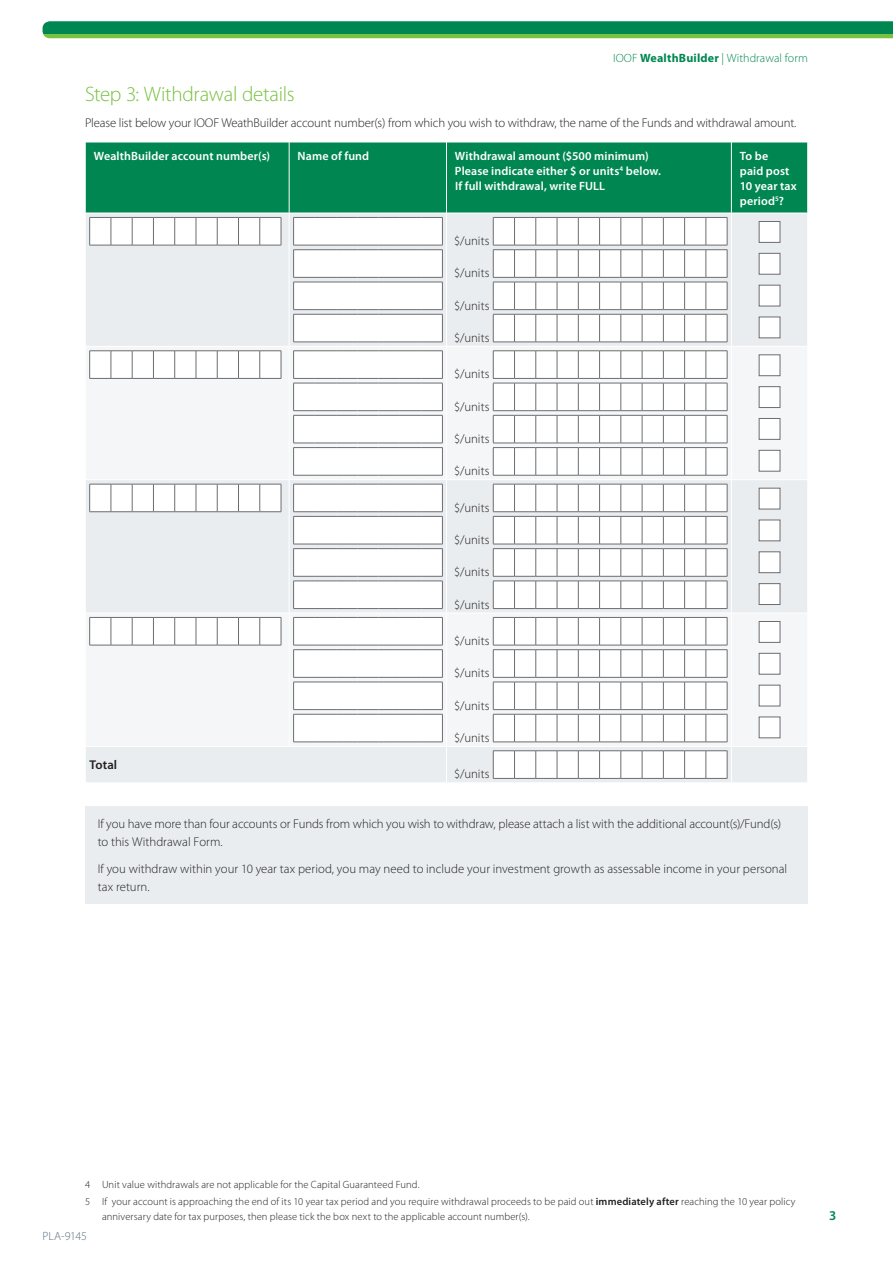
<style>
.page{position:relative;width:893px;height:1263px;background:#fff}
.page>*{position:absolute;margin:0;border:0;box-sizing:border-box;transform-origin:0 0}
.t1{font:300 21px "Myriad Pro";letter-spacing:-.015em;color:#79c142}
.t2{font:600 13.5px "Myriad Pro";color:#008751}
.t3{font:300 12.75px/18px "Myriad Pro";letter-spacing:-.005em;color:#231f20}
.t4{font:600 12.75px "Myriad Pro";letter-spacing:.005em;color:#231f20}
.t5{font:600 12px/15px "Myriad Pro";letter-spacing:.01em;color:#fff}
.t6{font:300 12px "Myriad Pro";letter-spacing:.01em;color:#008751}
.t7{font:300 12px "Myriad Pro";letter-spacing:-.025em;color:#5b6f7b}
.t8{font:300 10.5px/17.1px "Myriad Pro";letter-spacing:.01em;color:#231f20}
.s1{font-weight:700}
.s2{font-weight:600}
</style>
<div class="page">
<svg style="left:43px;top:21px;width:850px;height:17px;background:#209650"></svg>
<div style="left:86px;top:143px;width:721px;height:70px;background:#008751"></div>
<div style="left:86px;top:214px;width:721px;height:568px;background:#eaedf0"></div>
<svg style="left:86px;top:347px;width:721px;height:399px;fill:#f4f6f7"></svg>
<hr style="left:289px;top:213px;width:1px;height:133px;background:#fff">
<hr style="left:446px;top:213px;width:1px;height:133px;background:#fff">
<hr style="left:731px;top:213px;width:1px;height:133px;background:#fff">
<hr style="left:85px;top:346px;width:204px;height:1px;background:#fff">
<hr style="left:289px;top:346px;width:157px;height:1px;background:#fff">
<hr style="left:289px;top:346px;width:1px;height:133px;background:#fff">
<hr style="left:446px;top:346px;width:285px;height:1px;background:#fff">
<hr style="left:446px;top:346px;width:1px;height:133px;background:#fff">
<hr style="left:731px;top:346px;width:77px;height:1px;background:#fff">
<hr style="left:731px;top:346px;width:1px;height:133px;background:#fff">
<hr style="left:289px;top:480px;width:1px;height:133px;background:#fff">
<hr style="left:446px;top:480px;width:1px;height:133px;background:#fff">
<hr style="left:731px;top:480px;width:1px;height:133px;background:#fff">
<hr style="left:85px;top:613px;width:204px;height:1px;background:#fff">
<hr style="left:289px;top:613px;width:157px;height:1px;background:#fff">
<hr style="left:289px;top:613px;width:1px;height:133px;background:#fff">
<hr style="left:446px;top:613px;width:285px;height:1px;background:#fff">
<hr style="left:446px;top:613px;width:1px;height:133px;background:#fff">
<hr style="left:731px;top:613px;width:77px;height:1px;background:#fff">
<hr style="left:731px;top:613px;width:1px;height:133px;background:#fff">
<hr style="left:731px;top:746px;width:1px;height:37px;background:#fff">
<hr style="left:289px;top:142px;width:1px;height:71px;background:#fff">
<hr style="left:446px;top:142px;width:1px;height:71px;background:#fff">
<hr style="left:731px;top:142px;width:1px;height:71px;background:#fff">
<hr style="left:85px;top:479px;width:204px;height:1px;background:#fff">
<hr style="left:289px;top:479px;width:157px;height:1px;background:#fff">
<hr style="left:446px;top:479px;width:285px;height:1px;background:#fff">
<hr style="left:731px;top:479px;width:77px;height:1px;background:#fff">
<hr style="left:446px;top:746px;width:285px;height:1px;background:#fff">
<hr style="left:731px;top:746px;width:77px;height:1px;background:#fff">
<hr style="left:85px;top:746px;width:204px;height:1px;background:#fff">
<hr style="left:289px;top:746px;width:157px;height:1px;background:#fff">
<hr style="left:446px;top:746px;width:1px;height:37px;background:#fff">
<svg style="left:89px;top:217px;width:193px;height:29px"></svg>
<svg style="left:293px;top:217px;width:150px;height:126px"></svg>
<svg style="left:493px;top:217px;width:235px;height:126px"></svg>
<div style="left:759px;top:221px;width:21px;height:22px;background:#fff;border:1px solid #6c6d70"></div>
<div style="left:759px;top:253px;width:21px;height:21px;background:#fff;border:1px solid #6c6d70"></div>
<div style="left:759px;top:285px;width:21px;height:21px;background:#fff;border:1px solid #6c6d70"></div>
<div style="left:759px;top:317px;width:21px;height:21px;background:#fff;border:1px solid #6c6d70"></div>
<svg style="left:89px;top:350px;width:193px;height:29px"></svg>
<svg style="left:293px;top:350px;width:150px;height:126px"></svg>
<svg style="left:493px;top:350px;width:235px;height:126px"></svg>
<div style="left:759px;top:355px;width:21px;height:21px;background:#fff;border:1px solid #6c6d70"></div>
<div style="left:759px;top:386px;width:21px;height:22px;background:#fff;border:1px solid #6c6d70"></div>
<div style="left:759px;top:418px;width:21px;height:21px;background:#fff;border:1px solid #6c6d70"></div>
<div style="left:759px;top:450px;width:21px;height:21px;background:#fff;border:1px solid #6c6d70"></div>
<svg style="left:89px;top:484px;width:193px;height:28px"></svg>
<svg style="left:293px;top:484px;width:150px;height:125px"></svg>
<svg style="left:493px;top:484px;width:235px;height:125px"></svg>
<div style="left:759px;top:488px;width:21px;height:21px;background:#fff;border:1px solid #6c6d70"></div>
<div style="left:759px;top:520px;width:21px;height:21px;background:#fff;border:1px solid #6c6d70"></div>
<div style="left:759px;top:552px;width:21px;height:21px;background:#fff;border:1px solid #6c6d70"></div>
<div style="left:759px;top:583px;width:21px;height:22px;background:#fff;border:1px solid #6c6d70"></div>
<svg style="left:89px;top:617px;width:193px;height:29px"></svg>
<svg style="left:293px;top:617px;width:150px;height:126px"></svg>
<svg style="left:493px;top:617px;width:235px;height:126px"></svg>
<div style="left:759px;top:621px;width:21px;height:21px;background:#fff;border:1px solid #6c6d70"></div>
<div style="left:759px;top:653px;width:21px;height:21px;background:#fff;border:1px solid #6c6d70"></div>
<div style="left:759px;top:685px;width:21px;height:21px;background:#fff;border:1px solid #6c6d70"></div>
<div style="left:759px;top:717px;width:21px;height:21px;background:#fff;border:1px solid #6c6d70"></div>
<svg style="left:493px;top:750px;width:235px;height:29px"></svg>
<div style="left:85px;top:806px;width:723px;height:98px;background:#eaedf0"></div>
<p class="t6" style="left:613px;top:51px;width:196px">IOOF <span class="s1">WealthBuilder</span> | Withdrawal form</p>
<h1 class="t1" style="left:85px;top:81px;width:211px">Step 3: Withdrawal details</h1>
<p class="t3" style="left:85px;top:114px;width:713px">Please list below your IOOF WeathBuilder account number(s) from which you wish to withdraw, the name of the Funds and withdrawal amount.</p>
<p class="t5" style="left:94px;top:148px;width:178px">WealthBuilder account number(s)</p>
<p class="t5" style="left:298px;top:148px;width:73px">Name of fund</p>
<p class="t5" style="left:455px;top:148px;width:208px">Withdrawal amount ($500 minimum)<br>Please indicate either $ or units<sup>4</sup> below.<br>If full withdrawal, write FULL</p>
<p class="t5" style="left:740px;top:148px;width:58px">To be<br>paid post<br>10 year tax period<sup>5</sup>?</p>
<p class="t3" style="left:454px;top:232px;width:37px">$/units</p>
<p class="t3" style="left:454px;top:264px;width:37px">$/units</p>
<p class="t3" style="left:454px;top:296px;width:37px">$/units</p>
<p class="t3" style="left:454px;top:328px;width:37px">$/units</p>
<p class="t3" style="left:454px;top:365px;width:37px">$/units</p>
<p class="t3" style="left:454px;top:397px;width:37px">$/units</p>
<p class="t3" style="left:454px;top:430px;width:37px">$/units</p>
<p class="t3" style="left:454px;top:462px;width:37px">$/units</p>
<p class="t3" style="left:454px;top:498px;width:37px">$/units</p>
<p class="t3" style="left:454px;top:531px;width:37px">$/units</p>
<p class="t3" style="left:454px;top:563px;width:37px">$/units</p>
<p class="t3" style="left:454px;top:595px;width:37px">$/units</p>
<p class="t3" style="left:454px;top:632px;width:37px">$/units</p>
<p class="t3" style="left:454px;top:664px;width:37px">$/units</p>
<p class="t3" style="left:454px;top:696px;width:37px">$/units</p>
<p class="t3" style="left:454px;top:728px;width:37px">$/units</p>
<p class="t4" style="left:89px;top:757px;width:29px">Total</p>
<p class="t3" style="left:454px;top:765px;width:37px">$/units</p>
<p class="t3" style="left:98px;top:815px;width:685px">If you have more than four accounts or Funds from which you wish to withdraw, please attach a list with the additional account(s)/Fund(s) to this Withdrawal Form.</p>
<p class="t3" style="left:98px;top:859px;width:691px">If you withdraw within your 10 year tax period, you may need to include your investment growth as assessable income in your personal tax return.</p>
<p class="t8" style="left:85px;top:1176px;width:712px">4 Unit value withdrawals are not applicable for the Capital Guaranteed Fund.<br>5 If your account is approaching the end of its 10 year tax period and you require withdrawal proceeds to be paid out <span class="s2">immediately after</span> reaching the 10 year policy</p>
<p class="t8" style="left:102px;top:1208px;width:429px">anniversary date for tax purposes, then please tick the box next to the applicable account number(s).</p>
<p class="t7" style="left:43px;top:1229px;width:46px">PLA-9145</p>
<p class="t2" style="left:829px;top:1207px;width:9px">3</p>
</div>
